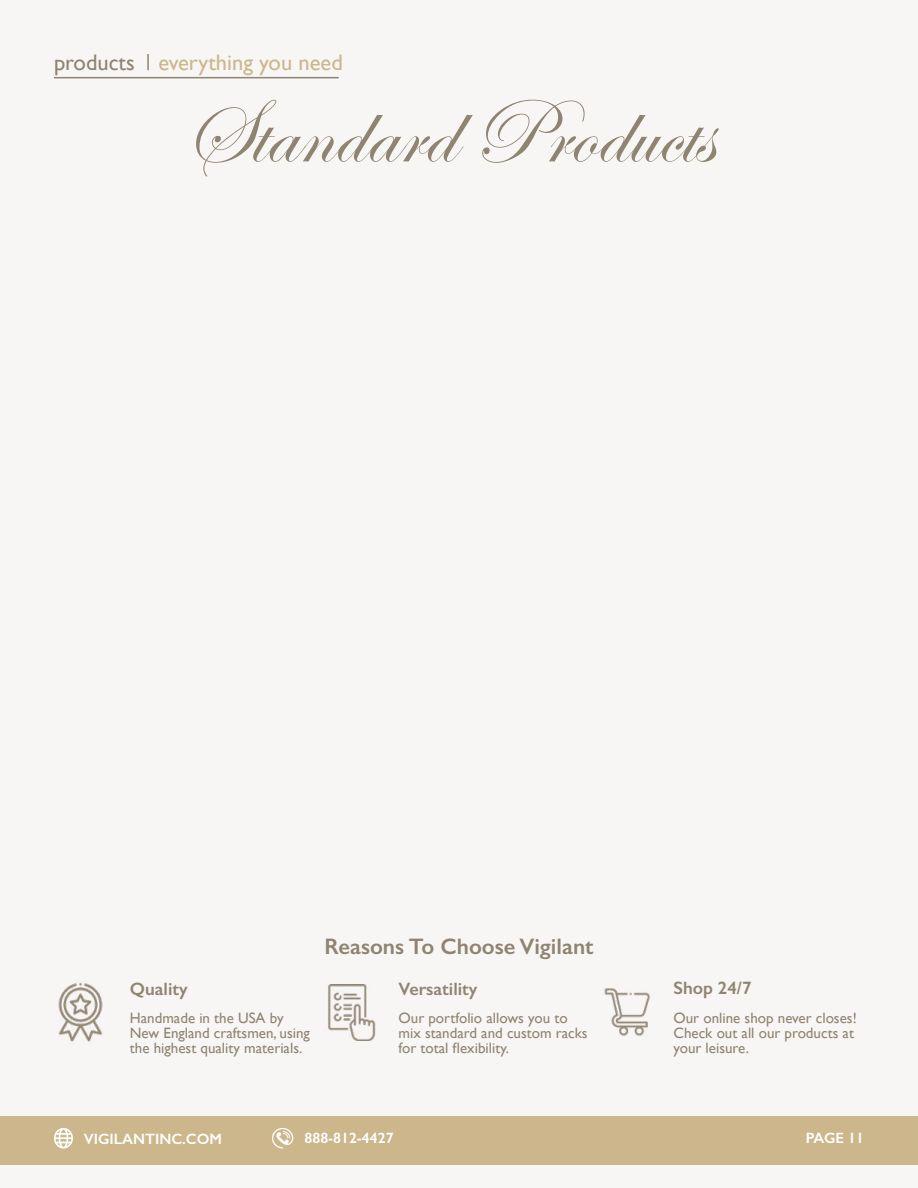
<style>
.page{position:relative;width:918px;height:1188px;background:#f8f6f4}
.page>*{position:absolute;margin:0;border:0;box-sizing:border-box;transform-origin:0 0}
.t1{font:93px "Edwardian Script ITC";color:#8f8472}
.t2{font:600 22.5px "Gill Sans";color:#8f8472}
.t3{font:22.5px "Gill Sans";color:#cbb78b}
.t4{font:22.5px "Gill Sans";color:#8f8472}
.t5{font:600 18px "Gill Sans";color:#8f8472}
.t6{font:15px/15px "Gill Sans";color:#8f8472}
.t7{font:600 15px "Gill Sans";color:#fff}
</style>
<div class="page">
<hr style="left:54px;top:77px;width:285px;height:1px;background:#8f8472">
<img style="left:328px;top:985px;width:48px;height:55px">
<img style="left:58px;top:982px;width:45px;height:60px">
<svg style="left:147px;top:54px;width:2px;height:16px"></svg>
<img style="left:604px;top:988px;width:46px;height:48px">
<div style="left:0;top:1117px;width:918px;height:48px;background:#cbb78b"></div>
<svg style="left:54px;top:1128px;width:19px;height:21px"></svg>
<svg style="left:272px;top:1128px;width:21px;height:21px"></svg>
<h2 class="t4" style="left:54px;top:49px;width:82px">products</h2>
<h2 class="t3" style="left:158px;top:49px;width:186px">everything you need</h2>
<h1 class="t1" style="left:184px;top:82px;width:531px">Standard Products</h1>
<h2 class="t2" style="left:324px;top:933px;width:271px">Reasons To Choose Vigilant</h2>
<p class="t5" style="left:130px;top:978px;width:59px">Quality</p>
<p class="t6" style="left:130px;top:1010px;width:182px">Handmade in the USA by<br>New England craftsmen, using the highest quality materials.</p>
<p class="t5" style="left:399px;top:978px;width:81px">Versatility</p>
<p class="t6" style="left:399px;top:1010px;width:191px">Our portfolio allows you to mix standard and custom racks for total flexibility.</p>
<p class="t5" style="left:673px;top:977px;width:80px">Shop 24/7</p>
<p class="t6" style="left:673px;top:1010px;width:185px">Our online shop never closes!<br>Check out all our products at your leisure.</p>
<p class="t7" style="left:84px;top:1130px;width:140px">VIGILANTINC.COM</p>
<p class="t7" style="left:305px;top:1129px;width:91px">888-812-4427</p>
<p class="t7" style="left:806px;top:1129px;width:60px">PAGE 11</p>
</div>
